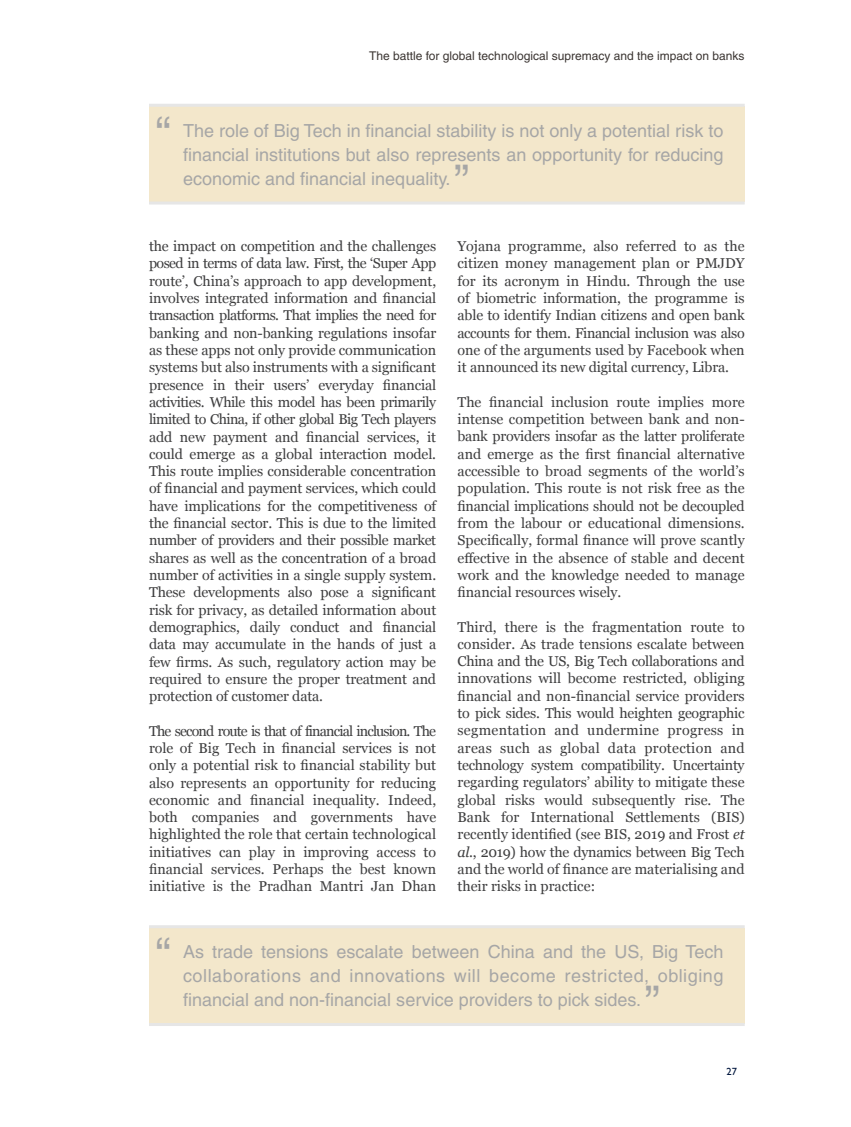
<style>
.page{position:relative;width:851px;height:1127px;background:#fff}
.page>*{position:absolute;margin:0;border:0;box-sizing:border-box;transform-origin:0 0}
._10_-_Texto_Grisete{font:45px "Helvetica";color:#a6a6a6}
._10_-_Texto_Grisete-2{font:18px/24px "Helvetica";color:#a6a6a6;text-align:justify}
._04_-_Texto_general{font:14.25px/17.2px "Georgia";color:#3e3e3f;text-align:justify}
.t1{font:12px "Helvetica";color:#3b3532}
.t2{font:500 10.5px "Gill Sans MT Std";color:#00163d}
.s1{font-style:italic}
</style>
<div class="page">
<div style="left:149px;top:107px;width:595px;height:95px;background:#f3e7cb"></div>
<hr style="left:149px;top:104px;width:595px;height:3px;background:#e6e6e6">
<hr style="left:149px;top:201px;width:595px;height:3px;background:#e6e6e6">
<div style="left:149px;top:928px;width:595px;height:95px;background:#f3e7cb"></div>
<hr style="left:149px;top:925px;width:595px;height:3px;background:#e6e6e6">
<hr style="left:149px;top:1023px;width:595px;height:3px;background:#e6e6e6">
<p class="t1" style="left:369px;top:49px;width:377px">The battle for global technological supremacy and the impact on banks</p>
<p class="_10_-_Texto_Grisete" style="left:155px;top:107px;width:16px">“</p>
<p class="_10_-_Texto_Grisete-2" style="left:183px;top:118px;width:541px">The role of Big Tech in financial stability is not only a potential risk to financial institutions but also represents an opportunity for reducing economic and financial inequality.</p>
<p class="_10_-_Texto_Grisete" style="left:454px;top:155px;width:16px">”</p>
<p class="_04_-_Texto_general" style="left:149px;top:238px;width:289px">the impact on competition and the challenges posed in terms of data law. First, the ‘Super App route’, China’s approach to app development, involves integrated information and financial transaction platforms. That implies the need for banking and non-banking regulations insofar as these apps not only provide communication systems but also instruments with a significant presence in their users’ everyday financial activities. While this model has been primarily limited to China, if other global Big Tech players add new payment and financial services, it could emerge as a global interaction model.<br>This route implies considerable concentration of financial and payment services, which could have implications for the competitiveness of the financial sector. This is due to the limited number of providers and their possible market shares as well as the concentration of a broad number of activities in a single supply system.<br>These developments also pose a significant risk for privacy, as detailed information about demographics, daily conduct and financial data may accumulate in the hands of just a few firms. As such, regulatory action may be required to ensure the proper treatment and protection of customer data.</p>
<p class="_04_-_Texto_general" style="left:149px;top:722px;width:289px">The second route is that of financial inclusion. The role of Big Tech in financial services is not only a potential risk to financial stability but also represents an opportunity for reducing economic and financial inequality. Indeed, both companies and governments have highlighted the role that certain technological initiatives can play in improving access to financial services. Perhaps the best known initiative is the Pradhan Mantri Jan Dhan</p>
<p class="_04_-_Texto_general" style="left:457px;top:238px;width:289px">Yojana programme, also referred to as the citizen money management plan or PMJDY for its acronym in Hindu. Through the use of biometric information, the programme is able to identify Indian citizens and open bank accounts for them. Financial inclusion was also one of the arguments used by Facebook when it announced its new digital currency, Libra.</p>
<p class="_04_-_Texto_general" style="left:457px;top:393px;width:289px">The financial inclusion route implies more intense competition between bank and non&shy;bank providers insofar as the latter proliferate and emerge as the first financial alternative accessible to broad segments of the world’s population. This route is not risk free as the financial implications should not be decoupled from the labour or educational dimensions.<br>Specifically, formal finance will prove scantly effective in the absence of stable and decent work and the knowledge needed to manage financial resources wisely.</p>
<p class="_04_-_Texto_general" style="left:457px;top:618px;width:289px">Third, there is the fragmentation route to consider. As trade tensions escalate between China and the US, Big Tech collaborations and innovations will become restricted, obliging financial and non-financial service providers to pick sides. This would heighten geographic segmentation and undermine progress in areas such as global data protection and technology system compatibility. Uncertainty regarding regulators’ ability to mitigate these global risks would subsequently rise. The Bank for International Settlements (BIS) recently identified (see BIS, 2019 and Frost <span class="s1">et al</span>., 2019) how the dynamics between Big Tech and the world of finance are materialising and their risks in practice:</p>
<p class="_10_-_Texto_Grisete" style="left:155px;top:928px;width:16px">“</p>
<p class="_10_-_Texto_Grisete-2" style="left:183px;top:939px;width:542px">As trade tensions escalate between China and the US, Big Tech collaborations and innovations will become restricted, obliging financial and non-financial service providers to pick sides.</p>
<p class="_10_-_Texto_Grisete" style="left:645px;top:976px;width:16px">”</p>
<p class="t2" style="left:726px;top:1065px;width:12px">27</p>
</div>
